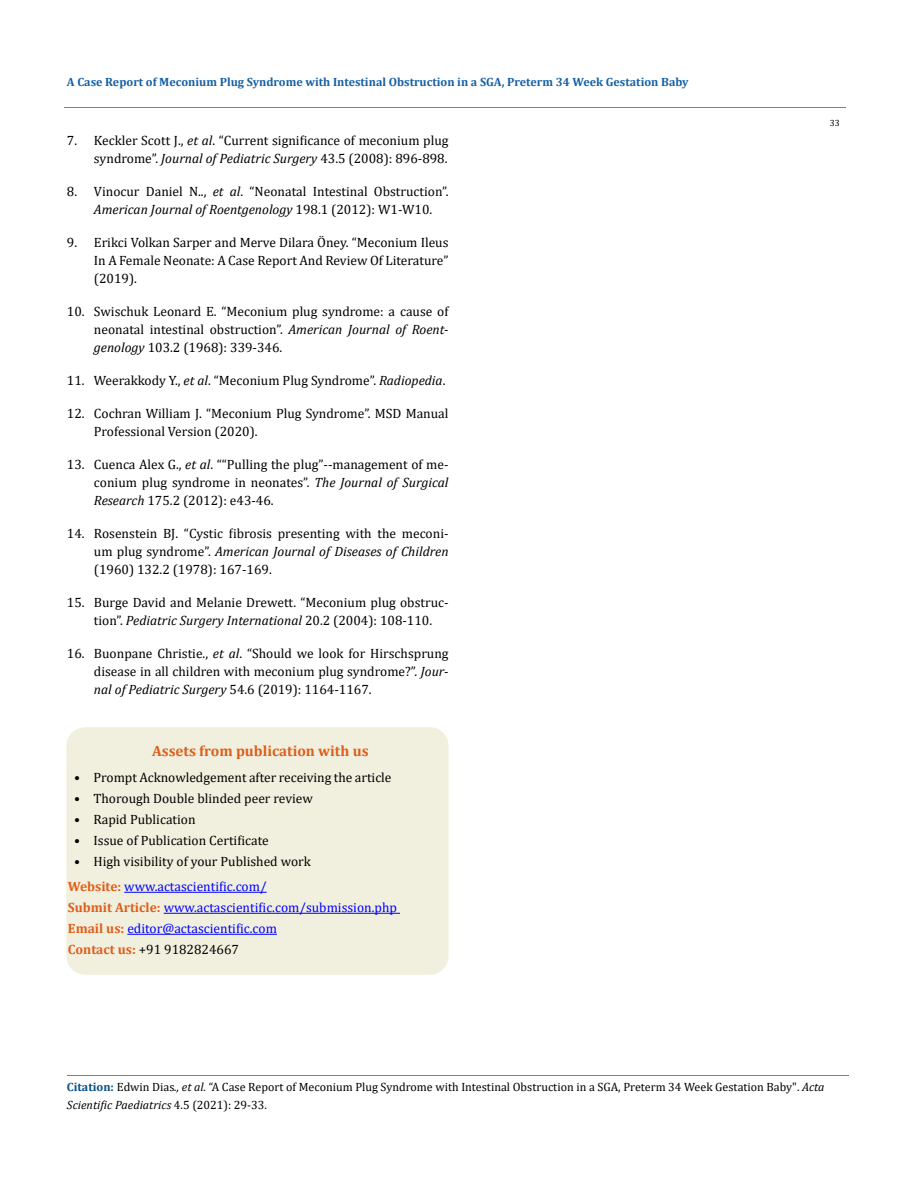
<style>
.page{position:relative;width:917px;height:1188px;background:#fff}
.page>*{position:absolute;margin:0;border:0;box-sizing:border-box;transform-origin:0 0}
.t1{font:700 15px "Cambria";color:#e05d1a}
.t2{font:13.5px/18px "Cambria";color:#000;text-align:justify}
.t3{font:13.5px/21px "Cambria";color:#00f}
.t4{font:12px/18px "Cambria";color:#000}
.t5{font:700 12px "Cambria";color:#1560a6}
.t6{font:9px "Cambria";color:#000}
.s1{font-style:italic}
.s2{font-weight:700;color:#e05d1a}
.s3{color:#000}
.s4{font-weight:700;color:#035089}
</style>
<div class="page">
<hr style="left:64px;top:108px;width:781px;height:1px;background:#e05d1a">
<hr style="left:67px;top:1076px;width:781px;height:1px;background:#e05d1a">
<div style="left:67px;top:728px;width:381px;height:246px;background:#f1f0de;border-radius:18px"></div>
<div style="left:66px;top:727px;width:382px;height:248px;border:2px solid #f1f0de;border-radius:18px"></div>
<hr style="left:124px;top:892px;width:143px;height:1px;background:#00f">
<hr style="left:164px;top:913px;width:236px;height:1px;background:#00f">
<hr style="left:127px;top:934px;width:150px;height:1px;background:#00f">
<p class="t5" style="left:67px;top:73px;width:623px">A Case Report of Meconium Plug Syndrome with Intestinal Obstruction in a SGA, Preterm 34 Week Gestation Baby</p>
<p class="t2" style="left:67px;top:132px;width:383px;text-align:right">7. Keckler Scott J., <span class="s1">et al</span>. “Current significance of meconium plug syndrome”. <span class="s1">Journal of Pediatric Surgery</span> 43.5 (2008): 896-898.</p>
<p class="t2" style="left:94px;top:183px;width:356px;text-indent:-27px">8. Vinocur Daniel N.., <span class="s1">et al</span>. “Neonatal Intestinal Obstruction”.<br><span class="s1">American Journal of Roentgenology</span> 198.1 (2012): W1-W10.</p>
<p class="t2" style="left:94px;top:234px;width:356px;text-indent:-27px">9. Erikci Volkan Sarper and Merve Dilara Öney. “Meconium Ileus In A Female Neonate: A Case Report And Review Of Literature” (2019).</p>
<p class="t2" style="left:94px;top:303px;width:356px;text-indent:-27px">10. Swischuk Leonard E. “Meconium plug syndrome: a cause of neonatal intestinal obstruction”. <span class="s1">American Journal of Roent&shy;genology</span> 103.2 (1968): 339-346.</p>
<p class="t2" style="left:67px;top:372px;width:380px">11. Weerakkody Y., <span class="s1">et al</span>. “Meconium Plug Syndrome”. <span class="s1">Radiopedia</span>.</p>
<p class="t2" style="left:94px;top:405px;width:356px;text-indent:-27px">12. Cochran William J. “Meconium Plug Syndrome”. MSD Manual<br>Professional Version (2020).</p>
<p class="t2" style="left:94px;top:456px;width:356px;text-indent:-27px">13. Cuenca Alex G., <span class="s1">et al</span>. ““Pulling the plug”--management of me&shy;conium plug syndrome in neonates”. <span class="s1">The Journal of Surgical Research</span> 175.2 (2012): e43-46.</p>
<p class="t2" style="left:94px;top:525px;width:356px;text-indent:-27px">14. Rosenstein BJ. “Cystic fibrosis presenting with the meconi&shy;um plug syndrome”. <span class="s1">American Journal of Diseases of Children </span>(1960) 132.2 (1978): 167-169.</p>
<p class="t2" style="left:94px;top:594px;width:356px;text-indent:-27px">15. Burge David and Melanie Drewett. “Meconium plug obstruc&shy;tion”. <span class="s1">Pediatric Surgery International</span> 20.2 (2004): 108-110.</p>
<p class="t2" style="left:94px;top:645px;width:356px;text-indent:-27px">16. Buonpane Christie., <span class="s1">et al</span>. “Should we look for Hirschsprung disease in all children with meconium plug syndrome?”. <span class="s1">Jour&shy;nal of Pediatric Surgery</span> 54.6 (2019): 1164-1167.</p>
<p class="t1" style="left:152px;top:740px;width:218px">Assets from publication with us</p>
<p class="t2" style="left:74px;top:768px;width:319px">• Prompt Acknowledgement after receiving the article</p>
<p class="t2" style="left:74px;top:789px;width:240px">• Thorough Double blinded peer review</p>
<p class="t2" style="left:74px;top:810px;width:123px">• Rapid Publication</p>
<p class="t2" style="left:74px;top:831px;width:196px">• Issue of Publication Certificate</p>
<p class="t2" style="left:74px;top:852px;width:238px">• High visibility of your Published work</p>
<p class="t3" style="left:68px;top:876px;width:330px"><span class="s2">Website:</span> www.actascientific.com/<br><span class="s2">Submit Article:</span> www.actascientific.com/submission.php <span class="s2">Email us:</span> editor@actascientific.com<br><span class="s2">Contact us:</span> <span class="s3">+91 9182824667</span></p>
<p class="t6" style="left:829px;top:118px;width:11px">33</p>
<p class="t4" style="left:67px;top:1078px;width:759px"><span class="s4">Citation:</span> Edwin Dias<span class="s1">., et al.</span> “A Case Report of Meconium Plug Syndrome with Intestinal Obstruction in a SGA, Preterm 34 Week Gestation Baby". <span class="s1">Acta<br>Scientific Paediatrics</span> 4.5 (2021): 29-33.</p>
</div>
